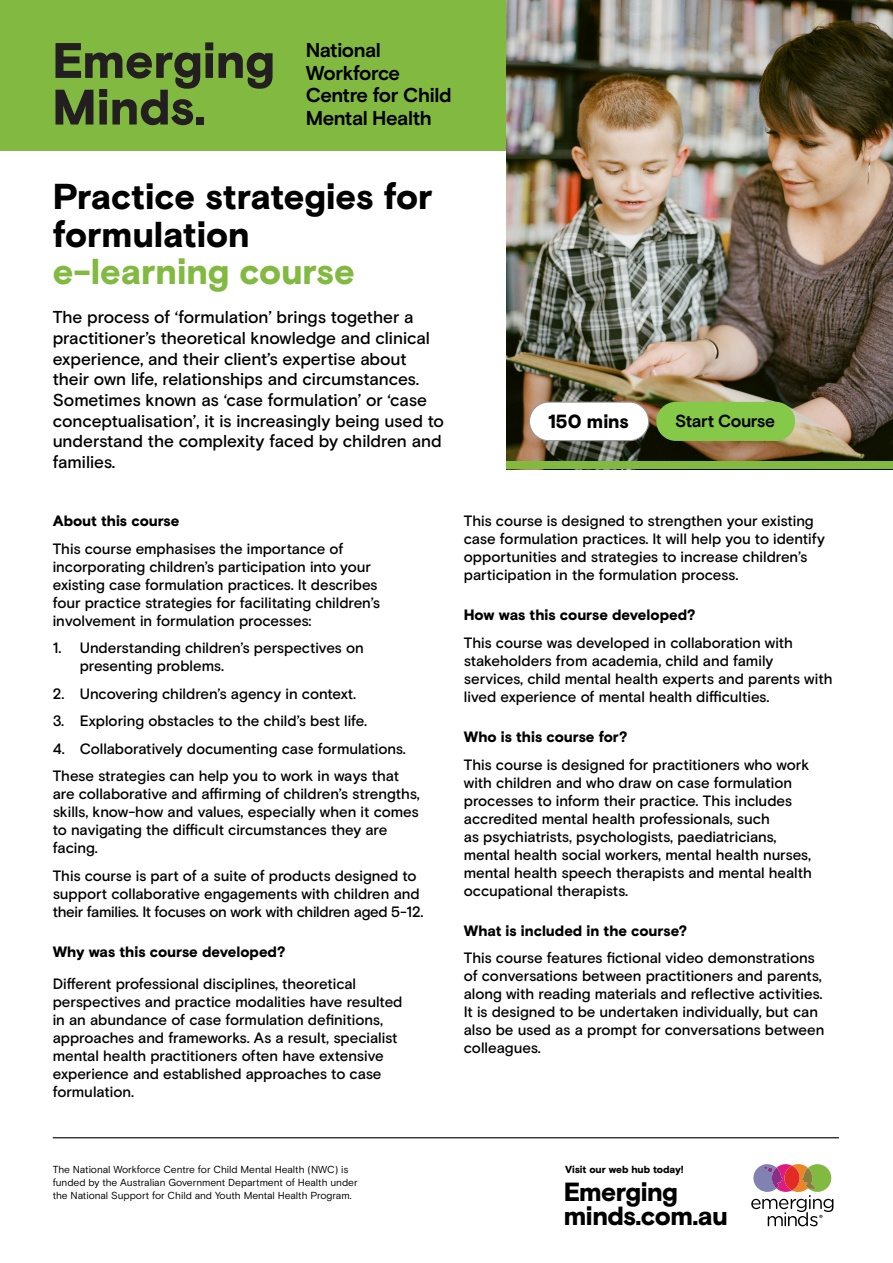
<style>
.page{position:relative;width:893px;height:1263px;background:#fff}
.page>*{position:absolute;margin:0;border:0;box-sizing:border-box;transform-origin:0 0}
.t1{font:900 36px/37.5px "Basis Grotesque Pro";letter-spacing:-.005em;color:#000}
.t2{font:900 36px "Basis Grotesque Pro";letter-spacing:-.005em;color:#82b941}
.t3{font:900 26.25px/23.9px "Basis Grotesque Pro";letter-spacing:-.025em;color:#000}
.t4{font:700 20.1px/22.5px "Basis Grotesque Pro";letter-spacing:-.025em;color:#000}
.t5{font:900 19.05px "Basis Grotesque Pro";color:#000}
.t6{font:500 17.25px/20.7px "Basis Grotesque Pro";letter-spacing:-.005em;color:#000}
.t7{font:700 17.25px "Basis Grotesque Pro";letter-spacing:-.025em;color:#000}
.t8{font:500 15px/18px "Basis Grotesque Pro";letter-spacing:-.005em;color:#000}
.t9{font:900 15px "Basis Grotesque Pro";letter-spacing:-.005em;color:#000}
.t10{font:900 10.35px "Basis Grotesque Pro";letter-spacing:-.005em;color:#000}
.t11{font:10.2px/13.2px "Basis Grotesque Pro";letter-spacing:-.005em;color:#000}
</style>
<div class="page">
<div style="left:0;top:0;width:893px;height:151px;background:#82b941"></div>
<svg style="left:219px;top:53px;width:54px;height:36px"></svg>
<svg style="left:55px;top:42px;width:158px;height:83px"></svg>
<div style="left:196px;top:117px;width:8px;height:7px;background:#231f20"></div>
<svg style="left:751px;top:1164px;width:82px;height:62px"></svg>
<hr style="left:53px;top:1137px;width:786px;height:1px;background:#000">
<img style="left:507px;top:0;width:386px;height:461px">
<div style="left:529px;top:402px;width:120px;height:39px;background:#fff;border-radius:19px"></div>
<div style="left:529px;top:402px;width:120px;height:39px;border:1px solid #939598;border-radius:19px"></div>
<div style="left:656px;top:402px;width:139px;height:39px;background:#86c948;border-radius:20px"></div>
<div style="left:507px;top:461px;width:386px;height:8px;background:#82b941"></div>
<h3 class="t4" style="left:306px;top:40px;width:147px">National<br>Workforce<br>Centre for Child<br>Mental Health</h3>
<h1 class="t1" style="left:53px;top:180px;width:381px">Practice strategies for formulation</h1>
<h1 class="t2" style="left:53px;top:251px;width:304px">e-learning course</h1>
<p class="t6" style="left:53px;top:307px;width:393px">The process of ‘formulation’ brings together a practitioner’s theoretical knowledge and clinical experience, and their client’s expertise about their own life, relationships and circumstances.<br>Sometimes known as ‘case formulation’ or ‘case conceptualisation’, it is increasingly being used to understand the complexity faced by children and families.</p>
<p class="t9" style="left:53px;top:512px;width:128px">About this course</p>
<p class="t8" style="left:53px;top:540px;width:329px">This course emphasises the importance of incorporating children’s participation into your existing case formulation practices. It describes four practice strategies for facilitating children’s involvement in formulation processes:</p>
<p class="t8" style="left:80px;top:639px;width:286px;text-indent:-27px">1. Understanding children’s perspectives on presenting problems.</p>
<p class="t8" style="left:53px;top:685px;width:305px">2. Uncovering children’s agency in context.</p>
<p class="t8" style="left:53px;top:712px;width:316px">3. Exploring obstacles to the child’s best life.</p>
<p class="t8" style="left:53px;top:735px;width:355px;line-height:27.5px">4. Collaboratively documenting case formulations.<br>These strategies can help you to work in ways that</p>
<p class="t8" style="left:53px;top:785px;width:369px">are collaborative and affirming of children’s strengths, skills, know-how and values, especially when it comes to navigating the difficult circumstances they are facing.</p>
<p class="t8" style="left:53px;top:867px;width:372px">This course is part of a suite of products designed to support collaborative engagements with children and their families. It focuses on work with children aged 5-12.</p>
<p class="t9" style="left:53px;top:943px;width:234px">Why was this course developed?</p>
<p class="t8" style="left:53px;top:975px;width:351px">Different professional disciplines, theoretical perspectives and practice modalities have resulted in an abundance of case formulation definitions, approaches and frameworks. As a result, specialist mental health practitioners often have extensive experience and established approaches to case formulation.</p>
<p class="t5" style="left:548px;top:410px;width:82px">150 mins</p>
<p class="t7" style="left:675px;top:411px;width:101px">Start Course</p>
<p class="t8" style="left:464px;top:512px;width:363px">This course is designed to strengthen your existing case formulation practices. It will help you to identify opportunities and strategies to increase children’s participation in the formulation process.</p>
<p class="t9" style="left:464px;top:606px;width:233px">How was this course developed?</p>
<p class="t8" style="left:464px;top:634px;width:370px">This course was developed in collaboration with stakeholders from academia, child and family services, child mental health experts and parents with lived experience of mental health difficulties.</p>
<p class="t9" style="left:464px;top:728px;width:165px">Who is this course for?</p>
<p class="t8" style="left:464px;top:756px;width:350px">This course is designed for practitioners who work with children and who draw on case formulation processes to inform their practice. This includes accredited mental health professionals, such<br>as psychiatrists, psychologists, paediatricians, mental health social workers, mental health nurses, mental health speech therapists and mental health occupational therapists.</p>
<p class="t9" style="left:464px;top:922px;width:225px">What is included in the course?</p>
<p class="t8" style="left:464px;top:949px;width:362px">This course features fictional video demonstrations of conversations between practitioners and parents, along with reading materials and reflective activities.<br>It is designed to be undertaken individually, but can also be used as a prompt for conversations between colleagues.</p>
<p class="t11" style="left:53px;top:1163px;width:306px">The National Workforce Centre for Child Mental Health (NWC) is funded by the Australian Government Department of Health under the National Support for Child and Youth Mental Health Program.</p>
<p class="t10" style="left:565px;top:1163px;width:120px">Visit our web hub today!</p>
<h2 class="t3" style="left:564px;top:1181px;width:166px">Emerging minds.com.au</h2>
</div>
